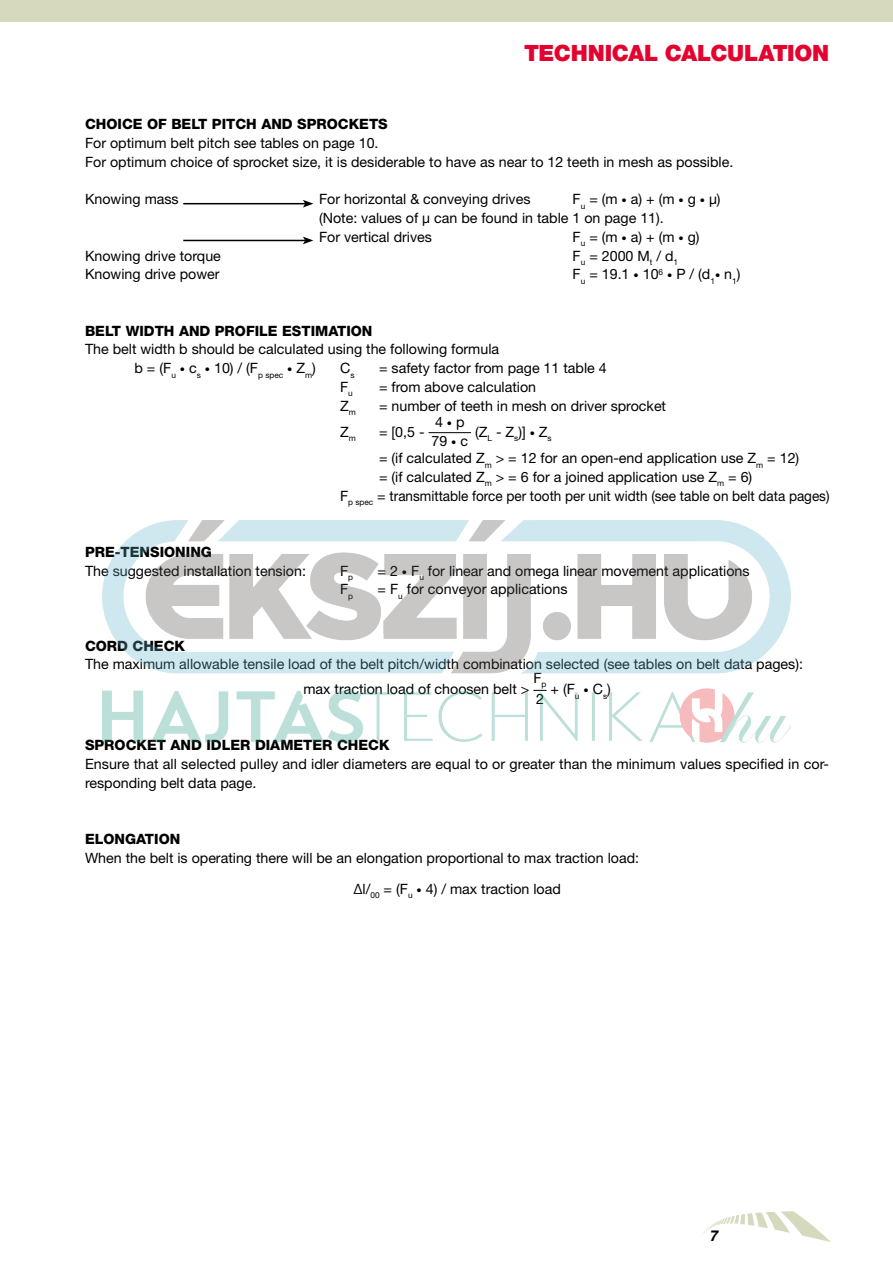
<style>
.page{position:relative;width:893px;height:1263px;background:#fff}
.page>*{position:absolute;margin:0;border:0;box-sizing:border-box;transform-origin:0 0}
.t1{font:900 22.5px "Helvetica Neue LT Std";letter-spacing:-.01em;color:#e4032e}
.t2{font:italic 700 15px "Helvetica Neue LT Std";color:#000}
.t3{font:14.25px/18.8px "Helvetica Neue LT Std";color:#000}
.t4{font:800 14.25px "Helvetica Neue LT Std";color:#000}
.s1{font-size:10.5px}
</style>
<div class="page">
<div style="left:0;top:0;width:893px;height:21px;background:#d6d9be"></div>
<svg style="left:702px;top:1211px;width:129px;height:31px"></svg>
<hr style="left:429px;top:432px;width:42px;height:1px;background:#000">
<hr style="left:183px;top:203px;width:122px;height:1px;background:#000">
<svg style="left:303px;top:200px;width:10px;height:7px"></svg>
<hr style="left:183px;top:240px;width:122px;height:1px;background:#000">
<svg style="left:303px;top:237px;width:10px;height:7px"></svg>
<img style="left:103px;top:521px;width:687px;height:221px">
<h1 class="t1" style="left:524px;top:39px;width:307px">TECHNICAL CALCULATION</h1>
<p class="t4" style="left:85px;top:116px;width:304px">CHOICE OF BELT PITCH AND SPROCKETS</p>
<p class="t3" style="left:85px;top:133px;width:650px">For optimum belt pitch see tables on page 10.<br>For optimum choice of sprocket size, it is desiderable to have as near to 12 teeth in mesh as possible.</p>
<p class="t3" style="left:85px;top:190px;width:95px">Knowing mass</p>
<p class="t3" style="left:319px;top:190px;width:213px">For horizontal &amp; conveying drives</p>
<p class="t3" style="left:319px;top:190px;width:403px;text-indent:253px">F<sub>u</sub> = (m <span class="s1">•</span> a) + (m <span class="s1">•</span> g <span class="s1">•</span> μ) (Note: values of μ can be found in table 1 on page 11).<br>For vertical drives</p>
<p class="t3" style="left:573px;top:227px;width:128px">F<sub>u</sub> = (m <span class="s1">•</span> a) + (m <span class="s1">•</span> g)</p>
<p class="t3" style="left:85px;top:246px;width:137px">Knowing drive torque</p>
<p class="t3" style="left:573px;top:246px;width:107px">F<sub>u</sub> = 2000 M<sub>t</sub> / d<sub>1</sub></p>
<p class="t3" style="left:85px;top:265px;width:136px">Knowing drive power</p>
<p class="t3" style="left:573px;top:265px;width:169px">F<sub>u</sub> = 19.1 <span class="s1">•</span> 10<sup>6</sup> <span class="s1">•</span> P / (d<sub>1</sub><span class="s1">•</span> n<sub>1</sub>)</p>
<p class="t4" style="left:85px;top:322px;width:289px">BELT WIDTH AND PROFILE ESTIMATION</p>
<p class="t3" style="left:135px;top:340px;width:366px;text-indent:-50px">The belt width b should be calculated using the following formula b = (F<sub>u</sub> <span class="s1">•</span> c<sub>s</sub> <span class="s1">•</span> 10) / (F<sub>p</sub> <sub>spec</sub> <span class="s1">•</span> Z<sub>m</sub>)</p>
<p class="t3" style="left:340px;top:358px;width:16px">C<sub>s</sub></p>
<p class="t3" style="left:379px;top:358px;width:229px">= safety factor from page 11 table 4</p>
<p class="t3" style="left:340px;top:377px;width:14px">F<sub>u</sub></p>
<p class="t3" style="left:379px;top:377px;width:159px">= from above calculation</p>
<p class="t3" style="left:340px;top:396px;width:17px">Z<sub>m</sub></p>
<p class="t3" style="left:379px;top:396px;width:289px">= number of teeth in mesh on driver sprocket</p>
<p class="t3" style="left:340px;top:422px;width:17px">Z<sub>m</sub></p>
<p class="t3" style="left:379px;top:422px;width:47px">= [0,5 -</p>
<p class="t3" style="left:431px;top:412px;width:38px">4 <span class="s1">•</span> p<br>79 <span class="s1">•</span> c</p>
<p class="t3" style="left:379px;top:418px;width:422px;line-height:26.2px;text-indent:96px">(Z<sub>L</sub> - Z<sub>s</sub>)] <span class="s1">•</span> Z<sub>s<br></sub>= (if calculated Z<sub>m</sub> &gt; = 12 for an open-end application use Z<sub>m</sub> = 12)</p>
<p class="t3" style="left:340px;top:467px;width:491px;text-indent:39px">= (if calculated Z<sub>m</sub> &gt; = 6 for a joined application use Z<sub>m</sub> = 6)<br>F<sub>p</sub> <sub>spec</sub> = transmittable force per tooth per unit width (see table on belt data pages)</p>
<p class="t4" style="left:85px;top:543px;width:128px">PRE-TENSIONING</p>
<p class="t3" style="left:85px;top:561px;width:222px">The suggested installation tension:</p>
<p class="t3" style="left:340px;top:561px;width:15px">F<sub>p</sub></p>
<p class="t3" style="left:378px;top:561px;width:374px">= 2 <span class="s1">•</span> F<sub>u</sub> for linear and omega linear movement applications</p>
<p class="t3" style="left:340px;top:580px;width:15px">F<sub>p</sub></p>
<p class="t3" style="left:378px;top:580px;width:191px">= F<sub>u</sub> for conveyor applications</p>
<p class="t4" style="left:85px;top:637px;width:102px">CORD CHECK</p>
<p class="t3" style="left:303px;top:652px;width:501px;line-height:24.8px;text-indent:-218px">The maximum allowable tensile load of the belt pitch/width combination selected (see tables on belt data pages): max traction load of choosen belt &gt;</p>
<p class="t3" style="left:533px;top:667px;width:15px;line-height:21px">F<sub>p<br></sub>2</p>
<p class="t3" style="left:551px;top:679px;width:62px">+ (F<sub>u</sub> <span class="s1">•</span> C<sub>s</sub>)</p>
<p class="t4" style="left:85px;top:737px;width:306px">SPROCKET AND IDLER DIAMETER CHECK</p>
<p class="t3" style="left:85px;top:754px;width:746px">Ensure that all selected pulley and idler diameters are equal to or greater than the minimum values specified in cor&shy;responding belt data page.</p>
<p class="t4" style="left:85px;top:830px;width:97px">ELONGATION</p>
<p class="t3" style="left:353px;top:842px;width:287px;line-height:30.8px;text-indent:-268px">When the belt is operating there will be an elongation proportional to max traction load:<br>Δl/<sub>00</sub> = (F<sub>u</sub> <span class="s1">•</span> 4) / max traction load</p>
<p class="t2" style="left:710px;top:1226px;width:10px">7</p>
</div>
